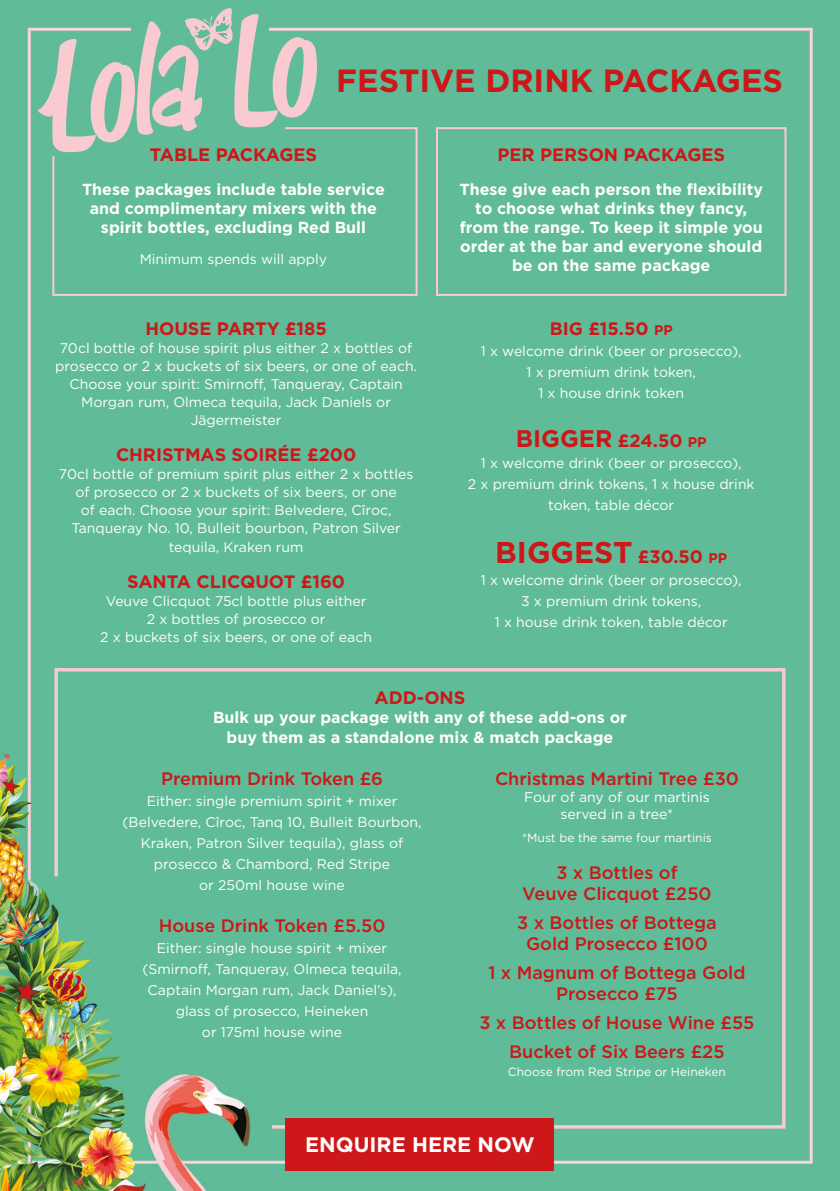
<style>
.page{position:relative;width:840px;height:1191px;background:#fff}
.page>*{position:absolute;margin:0;border:0;box-sizing:border-box;transform-origin:0 0}
.t1{font:700 32px "Gotham";color:#cd1719}
.t2{font:700 30px "Gotham";color:#cd1719}
.t3{font:700 24px "Gotham";color:#cd1719}
.t4{font:700 21px "Gotham";color:#fff}
.t5{font:500 18px/21px "Gotham";color:#cd1719;text-align:center}
.t6{font:700 18px "Gotham";color:#cd1719}
.t7{font:700 16px/19.2px "Gotham";color:#fff;text-align:center}
.t8{font:14px/21px "Gotham";color:#fff;text-align:center}
.t9{font:12px "Gotham";color:#fff}
.s1{font-size:14px}
.s2{font-size:18px}
</style>
<div class="page">
<div style="left:0;top:0;width:839px;height:1191px;background:#60bb98"></div>
<div style="left:53px;top:667px;width:733px;height:462px;background:#60bb98"></div>
<div style="left:436px;top:127px;width:350px;height:169px;border:2px solid #f9cbd1"></div>
<div style="left:51px;top:126px;width:367px;height:171px;background:#60bb98"></div>
<svg style="left:37px;top:8px;width:280px;height:145px;background:#91c0aa"></svg>
<div style="left:286px;top:1119px;width:267px;height:52px;background:#cd1719"></div>
<h1 class="t1" style="left:336px;top:60px;width:448px">FESTIVE DRINK PACKAGES</h1>
<p class="t6" style="left:150px;top:143px;width:169px">TABLE PACKAGES</p>
<p class="t7" style="left:82px;top:179px;width:304px">These packages include table service and complimentary mixers with the spirit bottles, excluding Red Bull</p>
<p class="t8" style="left:140px;top:248px;width:189px">Minimum spends will apply</p>
<p class="t6" style="left:145px;top:317px;width:183px">HOUSE PARTY £185</p>
<p class="t8" style="left:55px;top:339px;width:363px;line-height:18px">70cl bottle of house spirit plus either 2 x bottles of prosecco or 2 x buckets of six beers, or one of each.<br>Choose your spirit: Smirnoff, Tanqueray, Captain Morgan rum, Olmeca tequila, Jack Daniels or Jägermeister</p>
<p class="t6" style="left:116px;top:443px;width:242px">CHRISTMAS SOIRÉE £200</p>
<p class="t8" style="left:59px;top:465px;width:355px;line-height:18px">70cl bottle of premium spirit plus either 2 x bottles of prosecco or 2 x buckets of six beers, or one<br>of each. Choose your spirit: Belvedere, Cîroc, Tanqueray No. 10, Bulleit bourbon, Patron Silver tequila, Kraken rum</p>
<p class="t6" style="left:127px;top:569px;width:219px">SANTA CLICQUOT £160</p>
<p class="t8" style="left:100px;top:591px;width:273px;line-height:18px">Veuve Clicquot 75cl bottle plus either<br>2 x bottles of prosecco or<br>2 x buckets of six beers, or one of each</p>
<p class="t6" style="left:497px;top:143px;width:229px">PER PERSON PACKAGES</p>
<p class="t7" style="left:459px;top:179px;width:305px">These give each person the flexibility to choose what drinks they fancy, from the range. To keep it simple you order at the bar and everyone should be on the same package</p>
<p class="t6" style="left:549px;top:317px;width:124px">BIG £15.50 <span class="s1">PP</span></p>
<p class="t8" style="left:480px;top:341px;width:262px">1 x welcome drink (beer or prosecco),<br>1 x premium drink token,<br>1 x house drink token</p>
<h3 class="t3" style="left:515px;top:423px;width:192px">BIGGER <span class="s2">£24.50</span> <span class="s1">PP</span></h3>
<p class="t8" style="left:467px;top:453px;width:288px">1 x welcome drink (beer or prosecco),<br>2 x premium drink tokens, 1 x house drink token, table décor</p>
<h2 class="t2" style="left:495px;top:533px;width:233px">BIGGEST <span class="s2">£30.50</span> <span class="s1">PP</span></h2>
<p class="t8" style="left:480px;top:569px;width:262px">1 x welcome drink (beer or prosecco),<br>3 x premium drink tokens,<br>1 x house drink token, table décor</p>
<p class="t6" style="left:374px;top:686px;width:92px">ADD-ONS</p>
<p class="t7" style="left:213px;top:708px;width:415px">Bulk up your package with any of these add-ons or buy them as a standalone mix &amp; match package</p>
<p class="t5" style="left:494px;top:768px;width:245px">Christmas Martini Tree £30</p>
<p class="t8" style="left:523px;top:788px;width:187px;line-height:16.8px">Four of any of our martinis served in a tree*</p>
<p class="t9" style="left:521px;top:829px;width:191px">*Must be the same four martinis</p>
<p class="t5" style="left:522px;top:862px;width:191px">3 x Bottles of<br>Veuve Clicquot £250</p>
<p class="t5" style="left:517px;top:912px;width:201px">3 x Bottles of Bottega<br>Gold Prosecco £100</p>
<p class="t5" style="left:488px;top:962px;width:258px">1 x Magnum of Bottega Gold<br>Prosecco £75</p>
<p class="t5" style="left:479px;top:1008px;width:276px;line-height:29px">3 x Bottles of House Wine £55<br>Bucket of Six Beers £25</p>
<p class="t9" style="left:507px;top:1064px;width:219px">Choose from Red Stripe or Heineken</p>
<p class="t5" style="left:161px;top:768px;width:223px">Premium Drink Token £6</p>
<p class="t8" style="left:122px;top:790px;width:300px">Either: single premium spirit + mixer (Belvedere, Cîroc, Tanq 10, Bulleit Bourbon, Kraken, Patron Silver tequila), glass of prosecco &amp; Chambord, Red Stripe<br>or 250ml house wine</p>
<p class="t5" style="left:159px;top:915px;width:228px">House Drink Token £5.50</p>
<p class="t8" style="left:142px;top:937px;width:260px">Either: single house spirit + mixer (Smirnoff, Tanqueray, Olmeca tequila,<br>Captain Morgan rum, Jack Daniel’s), glass of prosecco, Heineken<br>or 175ml house wine</p>
<h3 class="t4" style="left:305px;top:1130px;width:231px">ENQUIRE HERE NOW</h3>
</div>
